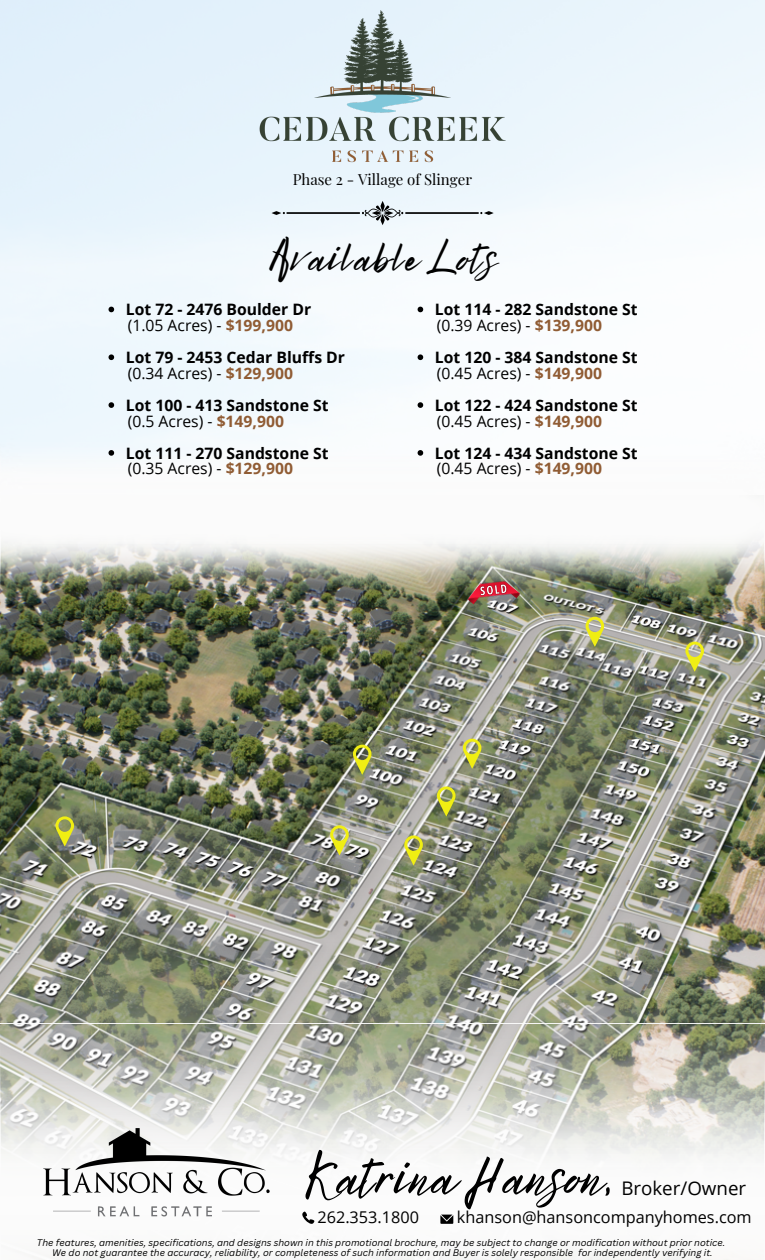
<style>
.page{position:relative;width:765px;height:1260px;background:#fff}
.page>*{position:absolute;margin:0;border:0;box-sizing:border-box;transform-origin:0 0}
.t1{font:57px "Bright Sunshine";color:#000}
.t2{font:43.75px "Bright Sunshine";letter-spacing:.045em;color:#000}
.t3{font:18.75px "Open Sans";color:#000}
.t4{font:16.25px "Open Sans";color:#000}
.t5{font:700 15.75px "Open Sans";color:#000}
.t6{font:15.75px "Open Sans";color:#000}
.t7{font:15px "Playfair Display";color:#000}
.t8{font:italic 9.38px/10.1px "Canva Sans";color:#000;text-align:center}
.s1{font-weight:700;color:#905c34}
</style>
<div class="page">
<img style="left:255px;top:6px;width:254px;height:161px">
<svg style="left:380px;top:201px;width:5px;height:11px"></svg>
<svg style="left:380px;top:214px;width:5px;height:11px"></svg>
<svg style="left:484px;top:211px;width:10px;height:4px"></svg>
<svg style="left:272px;top:205px;width:210px;height:16px"></svg>
<img style="left:0;top:600px;width:765px;height:233px">
<img style="left:0;top:833px;width:765px;height:191px">
<svg style="left:0;top:1024px;width:765px;height:236px"></svg>
<svg style="left:440px;top:1215px;width:13px;height:9px"></svg>
<svg style="left:302px;top:1212px;width:12px;height:12px"></svg>
<img style="left:30px;top:1121px;width:249px;height:106px">
<svg style="left:0;top:431px;width:765px;height:169px"></svg>
<svg style="left:330px;top:825px;width:19px;height:30px"></svg>
<svg style="left:55px;top:816px;width:19px;height:30px"></svg>
<svg style="left:353px;top:745px;width:19px;height:30px"></svg>
<svg style="left:586px;top:617px;width:18px;height:30px"></svg>
<svg style="left:463px;top:739px;width:18px;height:30px"></svg>
<svg style="left:437px;top:786px;width:19px;height:30px"></svg>
<svg style="left:404px;top:835px;width:19px;height:30px"></svg>
<svg style="left:685px;top:642px;width:19px;height:30px"></svg>
<img style="left:468px;top:570px;width:52px;height:53px">
<svg style="left:418px;top:307px;width:5px;height:5px"></svg>
<svg style="left:418px;top:354px;width:5px;height:6px"></svg>
<svg style="left:418px;top:402px;width:5px;height:6px"></svg>
<svg style="left:418px;top:450px;width:5px;height:6px"></svg>
<svg style="left:109px;top:307px;width:5px;height:5px"></svg>
<svg style="left:109px;top:354px;width:5px;height:6px"></svg>
<svg style="left:109px;top:402px;width:5px;height:6px"></svg>
<svg style="left:109px;top:450px;width:5px;height:6px"></svg>
<img style="left:476px;top:579px;width:37px;height:21px">
<p class="t7" style="left:293px;top:169px;width:181px">Phase 2 - Village of Slinger</p>
<p class="t2" style="left:269px;top:223px;width:228px">Available Lots</p>
<p class="t5" style="left:435px;top:298px;width:204px">Lot 114 - 282 Sandstone St</p>
<p class="t5" style="left:435px;top:346px;width:204px">Lot 120 - 384 Sandstone St</p>
<p class="t5" style="left:435px;top:394px;width:204px">Lot 122 - 424 Sandstone St</p>
<p class="t5" style="left:435px;top:442px;width:204px">Lot 124 - 434 Sandstone St</p>
<p class="t5" style="left:126px;top:298px;width:187px">Lot 72 - 2476 Boulder Dr</p>
<p class="t5" style="left:126px;top:346px;width:221px">Lot 79 - 2453 Cedar Bluffs Dr</p>
<p class="t5" style="left:126px;top:394px;width:204px">Lot 100 - 413 Sandstone St</p>
<p class="t5" style="left:126px;top:442px;width:204px">Lot 111 - 270 Sandstone St</p>
<p class="t6" style="left:128px;top:314px;width:167px">(1.05 Acres) - <span class="s1">$199,900</span></p>
<p class="t6" style="left:128px;top:362px;width:167px">(0.34 Acres) - <span class="s1">$129,900</span></p>
<p class="t6" style="left:128px;top:410px;width:158px">(0.5 Acres) - <span class="s1">$149,900</span></p>
<p class="t6" style="left:128px;top:458px;width:167px">(0.35 Acres) - <span class="s1">$129,900</span></p>
<p class="t6" style="left:437px;top:314px;width:167px">(0.39 Acres) - <span class="s1">$139,900</span></p>
<p class="t6" style="left:437px;top:362px;width:167px">(0.45 Acres) - <span class="s1">$149,900</span></p>
<p class="t6" style="left:437px;top:410px;width:167px">(0.45 Acres) - <span class="s1">$149,900</span></p>
<p class="t6" style="left:437px;top:458px;width:167px">(0.45 Acres) - <span class="s1">$149,900</span></p>
<p class="t1" style="left:308px;top:1131px;width:305px">Katrina Hanson,</p>
<p class="t3" style="left:621px;top:1175px;width:126px">Broker/Owner</p>
<p class="t4" style="left:317px;top:1206px;width:103px">262.353.1800</p>
<p class="t4" style="left:457px;top:1206px;width:296px">khanson@hansoncompanyhomes.com</p>
<p class="t8" style="left:37px;top:1237px;width:690px">The features, amenities, specifications, and designs shown in this promotional brochure, may be subject to change or modification without prior notice.<br>We do not guarantee the accuracy, reliability, or completeness of such information and Buyer is solely responsible for independently verifying it.</p>
</div>
